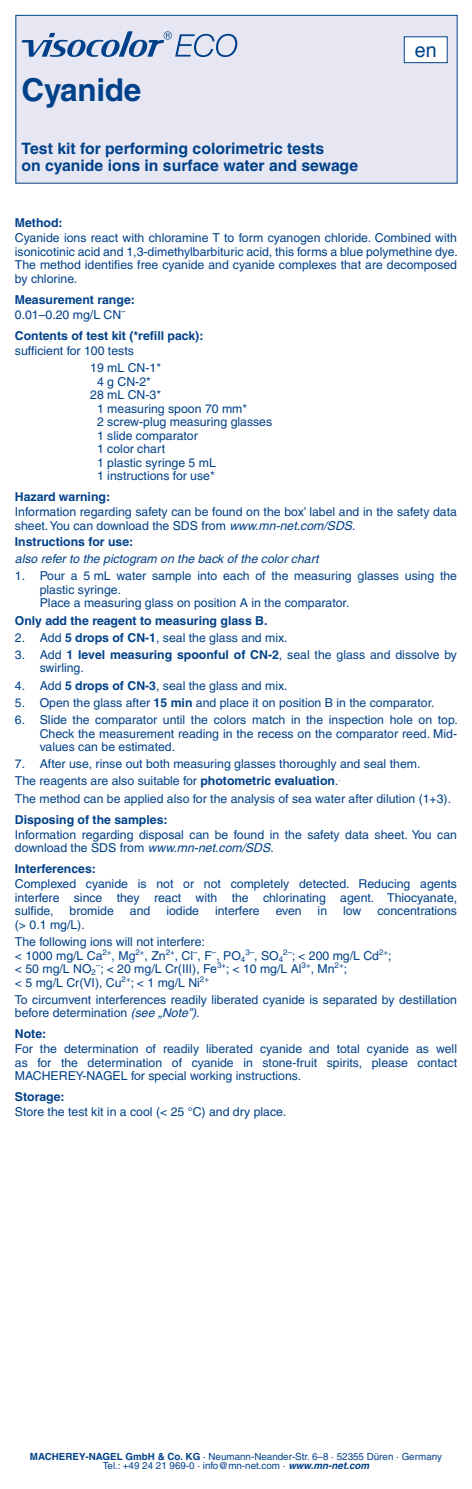
<style>
.page{position:relative;width:472px;height:1489px;background:#fff}
.page>*{position:absolute;margin:0;border:0;box-sizing:border-box;transform-origin:0 0}
.t1{font:700 31.5px "Helvetica LT Pro";letter-spacing:-.01em;color:#004189}
.t2{font:19.78px "Helvetica";color:#004189}
.t3{font:700 15.75px/17.3px "Helvetica LT Pro";color:#004189}
.t4{font:12.25px/13.5px "Helvetica LT Pro";color:#004189}
.t5{font:700 12.25px/14.9px "Helvetica LT Pro";color:#004189}
.t6{font:italic 12.25px "Helvetica LT Pro";color:#004189}
.t7{font:9.8px/9.6px "Helvetica LT Pro";color:#004189;text-align:center}
.t8{font:8.05px "Helvetica LT Pro";color:#004189}
.s1{font-weight:400}
.s2{font-style:italic}
.s3{font-weight:700}
.s4{font-size:12.25px}
.s5{font-weight:700;font-style:italic}
</style>
<div class="page">
<div style="left:16px;top:15px;width:440px;height:168px;background:#e6e7f3"></div>
<svg style="left:22px;top:31px;width:215px;height:26px"></svg>
<div style="left:15px;top:15px;width:442px;height:169px;border:1px solid #004189"></div>
<div style="left:404px;top:37px;width:43px;height:26px;background:#fff"></div>
<div style="left:403px;top:36px;width:44px;height:27px;border:1px solid #004189"></div>
<h1 class="t1" style="left:22px;top:70px;width:121px">Cyanide</h1>
<p class="t3" style="left:22px;top:140px;width:338px">Test kit for performing colorimetric tests<br>on cyanide ions in surface water and sewage</p>
<h2 class="t2" style="left:414px;top:35px;width:23px">en</h2>
<p class="t5" style="left:15px;top:216px;width:49px">Method:</p>
<p class="t4" style="left:15px;top:231px;width:444px;text-align:justify">Cyanide ions react with chloramine T to form cyanogen chloride. Combined with isonicotinic acid and 1,3-dimethylbarbituric acid, this forms a blue polymethine dye.<br>The method identifies free cyanide and cyanide complexes that are decomposed by chlorine.</p>
<p class="t5" style="left:15px;top:292px;width:121px">Measurement range:<br><span class="s1">0.01–0.20 mg/L CN</span><sup>–</sup></p>
<p class="t5" style="left:15px;top:328px;width:190px">Contents of test kit (*refill pack):</p>
<p class="t4" style="left:90px;top:342px;width:72px;line-height:17.2px;text-indent:-75px">sufficient for 100 tests<br>19 mL CN-1*</p>
<p class="t4" style="left:97px;top:374px;width:55px">4 g CN-2*</p>
<p class="t4" style="left:90px;top:388px;width:72px">28 mL CN-3*</p>
<p class="t4" style="left:97px;top:401px;width:151px">1 measuring spoon 70 mm*</p>
<p class="t4" style="left:97px;top:415px;width:176px">2 screw-plug measuring glasses</p>
<p class="t4" style="left:97px;top:428px;width:102px">1 slide comparator</p>
<p class="t4" style="left:97px;top:442px;width:69px">1 color chart</p>
<p class="t4" style="left:97px;top:455px;width:120px">1 plastic syringe 5 mL</p>
<p class="t4" style="left:97px;top:469px;width:119px">1 instructions for use*</p>
<p class="t5" style="left:15px;top:489px;width:97px">Hazard warning:</p>
<p class="t4" style="left:15px;top:505px;width:443px">Information regarding safety can be found on the box’ label and in the safety data sheet. You can download the SDS from <span class="s2">www.mn-net.com/SDS</span>.</p>
<p class="t5" style="left:15px;top:534px;width:120px">Instructions for use:</p>
<p class="t6" style="left:15px;top:551px;width:305px">also refer to the pictogram on the back of the color chart</p>
<p class="t4" style="left:40px;top:569px;width:418px;text-indent:-25px">1. Pour a 5 mL water sample into each of the measuring glasses using the plastic syringe.<br>Place a measuring glass on position A in the comparator.</p>
<p class="t5" style="left:15px;top:612px;width:254px">Only add the reagent to measuring glass B.</p>
<p class="t4" style="left:15px;top:630px;width:274px">2. Add <span class="s3">5 drops of CN-1</span>, seal the glass and mix.</p>
<p class="t4" style="left:40px;top:648px;width:418px;text-indent:-25px">3. Add <span class="s3">1 level measuring spoonful of CN-2</span>, seal the glass and dissolve by swirling.</p>
<p class="t4" style="left:15px;top:678px;width:274px">4. Add <span class="s3">5 drops of CN-3</span>, seal the glass and mix.</p>
<p class="t4" style="left:15px;top:695px;width:420px">5. Open the glass after <span class="s3">15 min</span> and place it on position B in the comparator.</p>
<p class="t4" style="left:40px;top:713px;width:419px;text-align:justify;text-indent:-25px">6. Slide the comparator until the colors match in the inspection hole on top.<br>Check the measurement reading in the recess on the comparator reed. Mid&shy;values can be estimated.</p>
<p class="t4" style="left:15px;top:755px;width:437px;line-height:17.2px">7. After use, rinse out both measuring glasses thoroughly and seal them.<br>The reagents are also suitable for <span class="s3">photometric evaluation</span>.<sup>.<br></sup>The method can be applied also for the analysis of sea water after dilution (1+3).</p>
<p class="t5" style="left:15px;top:812px;width:154px">Disposing of the samples:</p>
<p class="t4" style="left:15px;top:827px;width:443px">Information regarding disposal can be found in the safety data sheet. You can download the SDS from <span class="s2">www.mn-net.com/SDS</span>.</p>
<p class="t5" style="left:15px;top:861px;width:82px">Interferences:</p>
<p class="t4" style="left:15px;top:877px;width:443px;text-align:justify">Complexed cyanide is not or not completely detected. Reducing agents interfere since they react with the chlorinating agent. Thiocyanate, sulfide,</p>
<p class="t4" style="left:69px;top:904px;width:46px">bromide</p>
<p class="t4" style="left:130px;top:904px;width:22px">and</p>
<p class="t4" style="left:166px;top:904px;width:34px">iodide</p>
<p class="t4" style="left:215px;top:904px;width:46px">interfere</p>
<p class="t4" style="left:275px;top:904px;width:27px">even</p>
<p class="t4" style="left:317px;top:904px;width:11px">in</p>
<p class="t4" style="left:343px;top:904px;width:20px">low</p>
<p class="t4" style="left:377px;top:904px;width:81px">concentrations</p>
<p class="t4" style="left:15px;top:915px;width:191px;line-height:17.2px">(&gt; 0.1 mg/L).<br>The following ions will not interfere:</p>
<p class="t4" style="left:15px;top:948px;width:232px">&lt; 1000 mg/L Ca<sup>2+</sup>, Mg<sup>2+</sup>, Zn<sup>2+</sup>, Cl<sup>–</sup>, F<sup>–</sup>, PO<sub>4</sub></p>
<p class="t8" style="left:245px;top:947px;width:39px">3–<span class="s4">, SO</span>4</p>
<p class="t4" style="left:15px;top:948px;width:378px;text-indent:268px"><sup>2–</sup>; &lt; 200 mg/L Cd<sup>2+</sup>; &lt; 50 mg/L NO<sub>2</sub><sup>–</sup>; &lt; 20 mg/L Cr(III), Fe<sup>3+</sup>; &lt; 10 mg/L Al<sup>3+</sup>, Mn<sup>2+</sup>;<br>&lt; 5 mg/L Cr(VI), Cu<sup>2+</sup>; &lt; 1 mg/L Ni<sup>2+</sup></p>
<p class="t4" style="left:15px;top:992px;width:443px">To circumvent interferences readily liberated cyanide is separated by destillation before determination <span class="s2">(see „Note”)</span>.</p>
<p class="t5" style="left:15px;top:1026px;width:33px">Note:</p>
<p class="t4" style="left:15px;top:1042px;width:443px;text-align:justify">For the determination of readily liberated cyanide and total cyanide as well as for the determination of cyanide in stone-fruit spirits, please contact MACHEREY‑NAGEL for special working instructions.</p>
<p class="t5" style="left:15px;top:1089px;width:51px">Storage:</p>
<p class="t4" style="left:15px;top:1105px;width:272px">Store the test kit in a cool (&lt; 25 °C) and dry place.</p>
<p class="t7" style="left:30px;top:1450px;width:413px"><span class="s3">MACHEREY-NAGEL GmbH &amp; Co. KG</span> · Neumann-Neander-Str. 6–8 · 52355 Düren · Germany<br>Tel.: +49 24 21 969-0 · info@mn-net.com · <span class="s5">www.mn-net.com</span></p>
</div>
